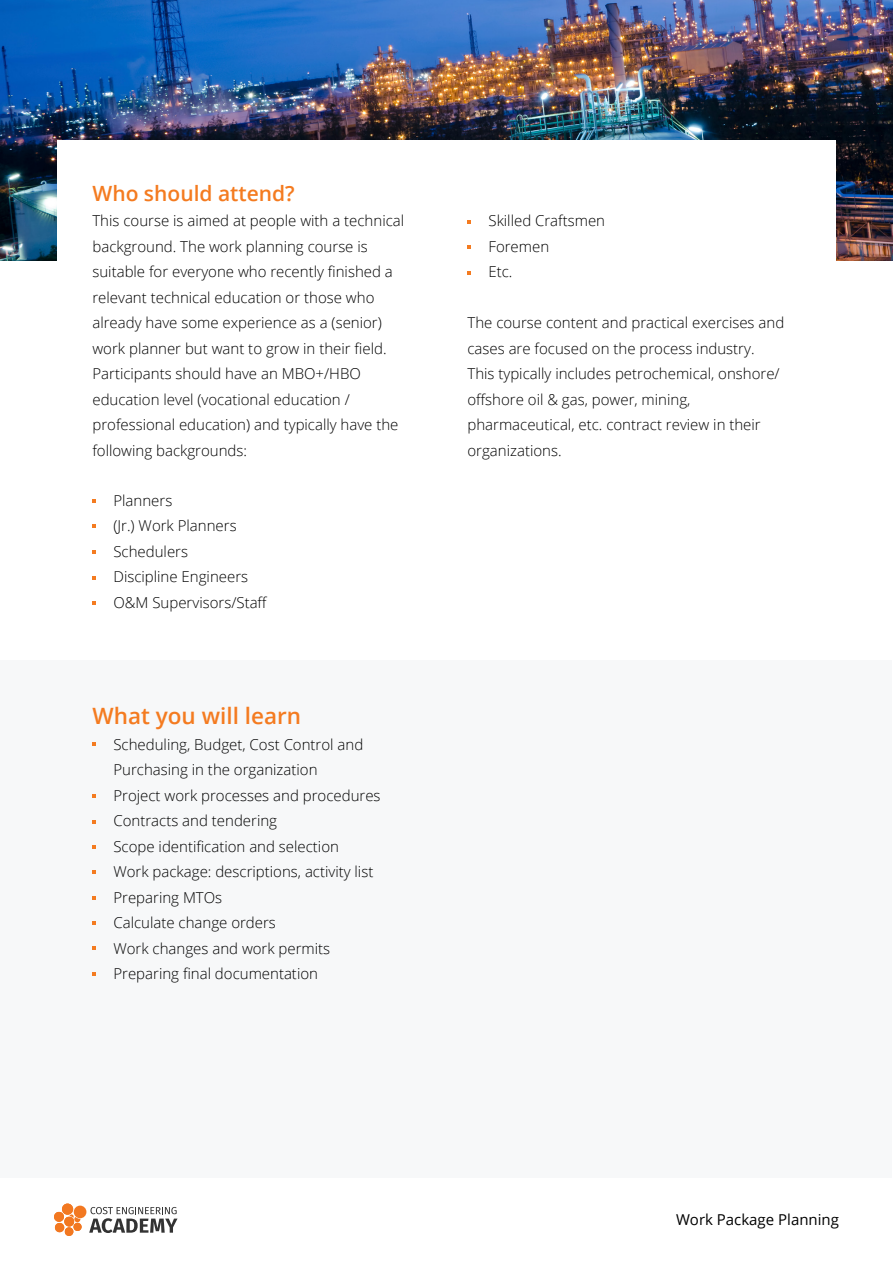
<style>
.page{position:relative;width:893px;height:1263px;background:#fff}
.page>*{position:absolute;margin:0;border:0;box-sizing:border-box;transform-origin:0 0}
.t1{font:600 22.5px "Open Sans";color:#f47b20}
.t2{font:600 21px "Open Sans";color:#f47b20}
.t3{font:300 15px/25.5px "Open Sans";color:#000}
.t4{font:15px "Open Sans";color:#000}
</style>
<div class="page">
<div style="left:0;top:660px;width:891px;height:518px;background:#f7f8f9"></div>
<img style="left:0;top:0;width:893px;height:261px">
<div style="left:57px;top:140px;width:779px;height:378px;background:#fff"></div>
<svg style="left:467px;top:220px;width:4px;height:3px"></svg>
<svg style="left:467px;top:245px;width:4px;height:4px"></svg>
<svg style="left:467px;top:271px;width:4px;height:4px"></svg>
<svg style="left:92px;top:742px;width:4px;height:4px"></svg>
<svg style="left:92px;top:870px;width:4px;height:4px"></svg>
<svg style="left:92px;top:794px;width:4px;height:3px"></svg>
<svg style="left:92px;top:845px;width:4px;height:4px"></svg>
<svg style="left:92px;top:896px;width:4px;height:4px"></svg>
<svg style="left:92px;top:972px;width:4px;height:4px"></svg>
<svg style="left:92px;top:921px;width:4px;height:4px"></svg>
<svg style="left:92px;top:946px;width:4px;height:4px"></svg>
<svg style="left:92px;top:820px;width:4px;height:3px"></svg>
<svg style="left:92px;top:499px;width:4px;height:4px"></svg>
<svg style="left:92px;top:525px;width:4px;height:3px"></svg>
<svg style="left:92px;top:550px;width:4px;height:4px"></svg>
<svg style="left:92px;top:576px;width:4px;height:3px"></svg>
<svg style="left:92px;top:601px;width:4px;height:4px"></svg>
<svg style="left:89px;top:1207px;width:89px;height:26px"></svg>
<div style="left:64px;top:1216px;width:10px;height:10px;background:#f27821;border-radius:5px"></div>
<svg style="left:69px;top:1214px;width:11px;height:8px"></svg>
<div style="left:73px;top:1223px;width:9px;height:8px;background:#f27821;border-radius:4px"></div>
<div style="left:65px;top:1227px;width:8px;height:9px;background:#f27821;border-radius:4px"></div>
<div style="left:55px;top:1223px;width:9px;height:9px;background:#f27821;border-radius:5px"></div>
<div style="left:54px;top:1212px;width:10px;height:10px;background:#f27821;border-radius:5px"></div>
<div style="left:62px;top:1203px;width:11px;height:12px;background:#f27821;border-radius:6px"></div>
<div style="left:74px;top:1205px;width:12px;height:13px;background:#f27821;border-radius:6px"></div>
<h2 class="t2" style="left:92px;top:179px;width:204px">Who should attend?</h2>
<p class="t3" style="left:92px;top:208px;width:313px">This course is aimed at people with a technical background. The work planning course is suitable for everyone who recently finished a relevant technical education or those who already have some experience as a (senior) work planner but want to grow in their field.<br>Participants should have an MBO+/HBO education level (vocational education / professional education) and typically have the following backgrounds:</p>
<p class="t3" style="left:488px;top:208px;width:118px">Skilled Craftsmen<br>Foremen<br>Etc.</p>
<p class="t3" style="left:467px;top:310px;width:318px">The course content and practical exercises and cases are focused on the process industry.<br>This typically includes petrochemical, onshore/ offshore oil &amp; gas, power, mining, pharmaceutical, etc. contract review in their organizations.</p>
<p class="t3" style="left:113px;top:487px;width:155px">Planners<br>(Jr.) Work Planners<br>Schedulers<br>Discipline Engineers<br>O&amp;M Supervisors/Staff</p>
<h1 class="t1" style="left:92px;top:700px;width:210px">What you will learn</h1>
<p class="t3" style="left:113px;top:731px;width:269px">Scheduling, Budget, Cost Control and<br>Purchasing in the organization<br>Project work processes and procedures<br>Contracts and tendering<br>Scope identification and selection<br>Work package: descriptions, activity list<br>Preparing MTOs<br>Calculate change orders<br>Work changes and work permits<br>Preparing final documentation</p>
<p class="t4" style="left:676px;top:1209px;width:164px">Work Package Planning</p>
</div>
